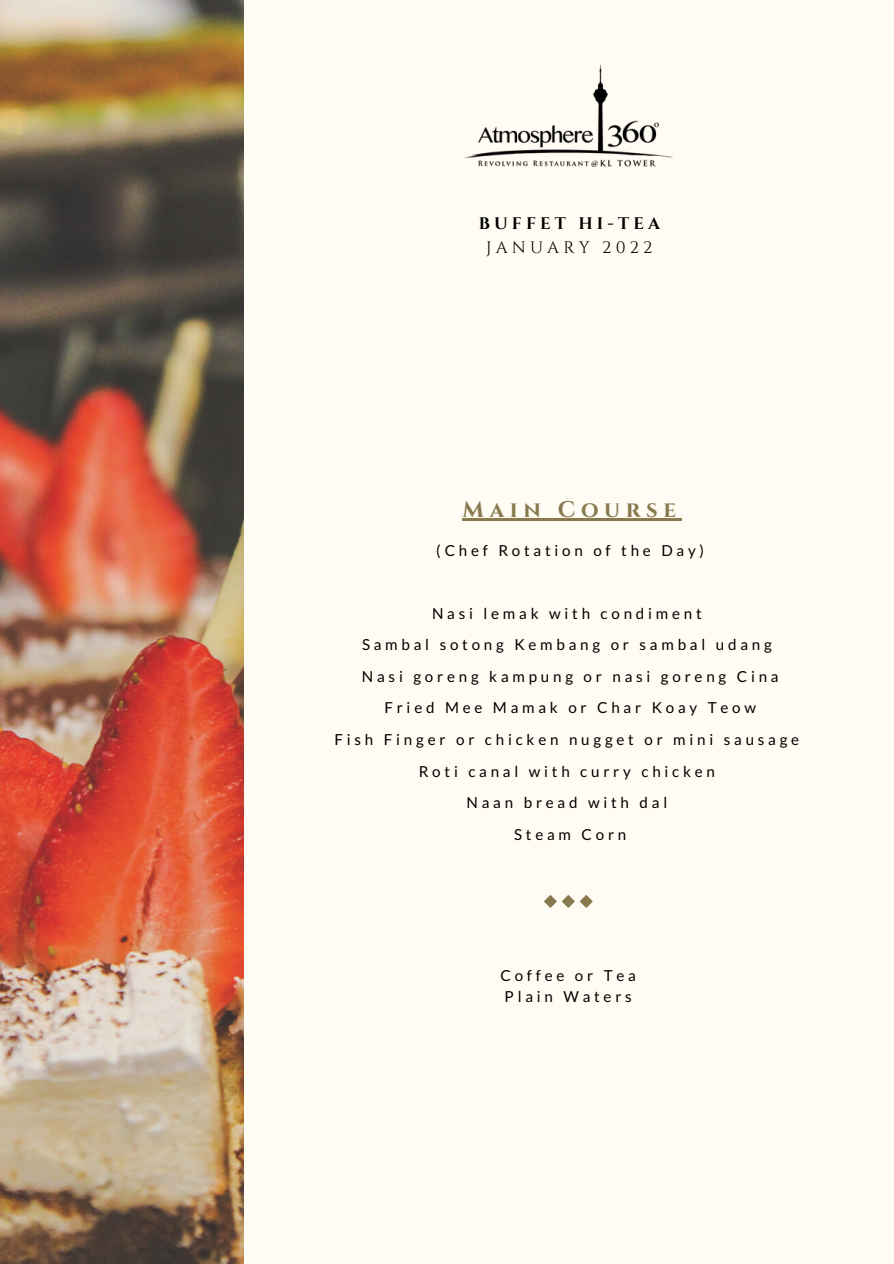
<style>
.page{position:relative;width:894px;height:1264px;background:#fff}
.page>*{position:absolute;margin:0;border:0;box-sizing:border-box;transform-origin:0 0}
.t1{font:700 22.5px "Cinzel";letter-spacing:.25em;color:#88794f}
.t2{font:700 16.65px "Cinzel";letter-spacing:.25em;color:#000}
.t3{font:16.65px "Cinzel";letter-spacing:.25em;color:#000}
.t4{font:15.15px "Lato";letter-spacing:.25em;color:#000}
</style>
<div class="page">
<div style="left:0;top:0;width:893px;height:1263px;background:#fffdf3"></div>
<img style="left:0;top:0;width:243px;height:1263px">
<img style="left:464px;top:65px;width:208px;height:102px">
<hr style="left:462px;top:518px;width:219px;height:3px;background:#88794f">
<svg style="left:544px;top:895px;width:12px;height:12px"></svg>
<svg style="left:561px;top:895px;width:13px;height:12px"></svg>
<svg style="left:579px;top:895px;width:13px;height:12px"></svg>
<p class="t2" style="left:478px;top:212px;width:183px">BUFFET HI-TEA</p>
<p class="t3" style="left:486px;top:236px;width:168px">JANUARY 2022</p>
<p class="t1" style="left:462px;top:495px;width:215px">Main Course</p>
<p class="t4" style="left:436px;top:541px;width:269px">(Chef Rotation of the Day)</p>
<p class="t4" style="left:432px;top:604px;width:271px">Nasi lemak with condiment</p>
<p class="t4" style="left:362px;top:635px;width:411px">Sambal sotong Kembang or sambal udang</p>
<p class="t4" style="left:362px;top:667px;width:418px">Nasi goreng kampung or nasi goreng Cina</p>
<p class="t4" style="left:384px;top:698px;width:373px">Fried Mee Mamak or Char Koay Teow</p>
<p class="t4" style="left:334px;top:730px;width:466px">Fish Finger or chicken nugget or mini sausage</p>
<p class="t4" style="left:418px;top:761px;width:298px">Roti canal with curry chicken</p>
<p class="t4" style="left:466px;top:793px;width:202px">Naan bread with dal</p>
<p class="t4" style="left:514px;top:824px;width:114px">Steam Corn</p>
<p class="t4" style="left:500px;top:965px;width:137px">Coffee or Tea</p>
<p class="t4" style="left:504px;top:986px;width:129px">Plain Waters</p>
</div>
